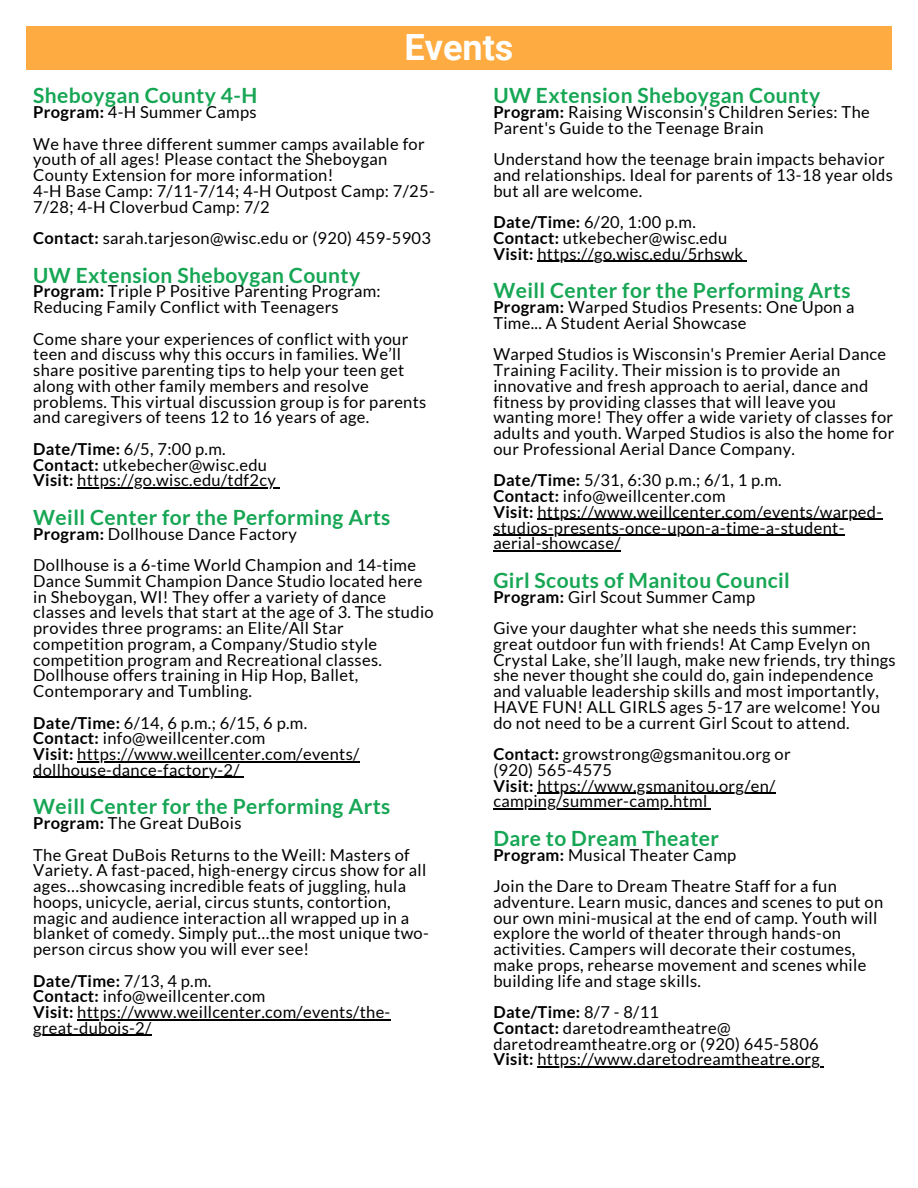
<style>
.page{position:relative;width:918px;height:1188px;background:#fff}
.page>*{position:absolute;margin:0;border:0;box-sizing:border-box;transform-origin:0 0}
.t1{font:700 36.15px "Roboto";color:#fff}
.t2{font:700 21px "Lato";letter-spacing:.02em;color:#16a654}
.t3{font:16.5px/15.8px "Lato";letter-spacing:.02em;color:#000}
.t4{font:700 16.5px "Lato";letter-spacing:.02em;color:#000}
.s1{font-weight:700}
.s2{font-weight:400}
</style>
<div class="page">
<div style="left:26px;top:26px;width:866px;height:44px;background:#feab41"></div>
<hr style="left:537px;top:261px;width:206px;height:1px;background:#000">
<hr style="left:77px;top:487px;width:199px;height:2px;background:#000">
<hr style="left:537px;top:519px;width:345px;height:1px;background:#000">
<hr style="left:493px;top:535px;width:352px;height:1px;background:#000">
<hr style="left:493px;top:550px;width:128px;height:2px;background:#000">
<hr style="left:77px;top:761px;width:283px;height:1px;background:#000">
<hr style="left:33px;top:777px;width:207px;height:1px;background:#000">
<hr style="left:77px;top:1019px;width:314px;height:1px;background:#000">
<hr style="left:33px;top:1035px;width:119px;height:1px;background:#000">
<hr style="left:537px;top:793px;width:239px;height:1px;background:#000">
<hr style="left:493px;top:808px;width:215px;height:2px;background:#000">
<hr style="left:537px;top:1066px;width:283px;height:2px;background:#000">
<h1 class="t1" style="left:404px;top:27px;width:111px">Events</h1>
<h2 class="t2" style="left:493px;top:83px;width:328px">UW Extension Sheboygan County</h2>
<p class="t3" style="left:493px;top:104px;width:378px"><span class="s1">Program:</span> Raising Wisconsin's Children Series: The<br>Parent's Guide to the Teenage Brain</p>
<p class="t3" style="left:493px;top:151px;width:401px">Understand how the teenage brain impacts behavior and relationships. Ideal for parents of 13-18 year olds but all are welcome.</p>
<p class="t3" style="left:493px;top:214px;width:204px"><span class="s1">Date/Time:</span> 6/20, 1:00 p.m.</p>
<p class="t3" style="left:493px;top:230px;width:235px"><span class="s1">Contact:</span> utkebecher@wisc.edu</p>
<p class="t3" style="left:493px;top:246px;width:251px"><span class="s1">Visit:</span> https://go.wisc.edu/5rhswk</p>
<p class="t2" style="left:33px;top:83px;width:226px">Sheboygan County 4-H</p>
<p class="t3" style="left:33px;top:104px;width:225px"><span class="s1">Program:</span> 4-H Summer Camps</p>
<p class="t3" style="left:33px;top:135px;width:393px">We have three different summer camps available for youth of all ages! Please contact the Sheboygan<br>County Extension for more information!</p>
<p class="t3" style="left:33px;top:183px;width:403px">4-H Base Camp: 7/11-7/14; 4-H Outpost Camp: 7/25-<br>7/28; 4-H Cloverbud Camp: 7/2</p>
<h2 class="t3" style="left:33px;top:230px;width:399px"><span class="s1">Contact:</span> sarah.tarjeson@wisc.edu or (920) 459-5903</h2>
<p class="t2" style="left:33px;top:262px;width:328px">UW Extension Sheboygan County</p>
<p class="t3" style="left:33px;top:283px;width:349px"><span class="s1">Program:</span> Triple P Positive Parenting Program:<br>Reducing Family Conflict with Teenagers</p>
<p class="t3" style="left:33px;top:330px;width:395px">Come share your experiences of conflict with your teen and discuss why this occurs in families. We’ll share positive parenting tips to help your teen get along with other family members and resolve problems. This virtual discussion group is for parents and caregivers of teens 12 to 16 years of age.</p>
<p class="t3" style="left:33px;top:441px;width:194px"><span class="s1">Date/Time:</span> 6/5, 7:00 p.m.</p>
<p class="t3" style="left:33px;top:456px;width:235px"><span class="s1">Contact:</span> utkebecher@wisc.edu</p>
<h2 class="t3" style="left:33px;top:472px;width:244px"><span class="s1">Visit:</span> https://go.wisc.edu/tdf2cy</h2>
<p class="t2" style="left:493px;top:278px;width:359px">Weill Center for the Performing Arts</p>
<p class="t3" style="left:493px;top:299px;width:363px"><span class="s1">Program:</span> Warped Studios Presents: One Upon a<br>Time... A Student Aerial Showcase</p>
<p class="t3" style="left:493px;top:346px;width:403px">Warped Studios is Wisconsin's Premier Aerial Dance Training Facility. Their mission is to provide an innovative and fresh approach to aerial, dance and fitness by providing classes that will leave you wanting more! They offer a wide variety of classes for adults and youth. Warped Studios is also the home for our Professional Aerial Dance Company.</p>
<p class="t3" style="left:493px;top:472px;width:290px"><span class="s1">Date/Time:</span> 5/31, 6:30 p.m.; 6/1, 1 p.m.</p>
<p class="t3" style="left:493px;top:488px;width:234px"><span class="s1">Contact:</span> info@weillcenter.com</p>
<p class="t3" style="left:493px;top:504px;width:390px"><span class="s1">Visit:</span> https://www.weillcenter.com/events/warped-</p>
<p class="t3" style="left:493px;top:519px;width:353px">studios-presents-once-upon-a-time-a-student&shy;aerial-showcase/</p>
<p class="t2" style="left:33px;top:504px;width:359px">Weill Center for the Performing Arts</p>
<p class="t3" style="left:33px;top:525px;width:265px"><span class="s1">Program:</span> Dollhouse Dance Factory</p>
<p class="t3" style="left:33px;top:557px;width:402px">Dollhouse is a 6-time World Champion and 14-time Dance Summit Champion Dance Studio located here in Sheboygan, WI! They offer a variety of dance classes and levels that start at the age of 3. The studio provides three programs: an Elite/All Star competition program, a Company/Studio style competition program and Recreational classes.<br>Dollhouse offers training in Hip Hop, Ballet, Contemporary and Tumbling.</p>
<p class="t3" style="left:33px;top:714px;width:276px"><span class="s1">Date/Time:</span> 6/14, 6 p.m.; 6/15, 6 p.m.</p>
<p class="t3" style="left:33px;top:730px;width:234px"><span class="s1">Contact:</span> info@weillcenter.com</p>
<p class="t3" style="left:33px;top:746px;width:328px"><span class="s1">Visit:</span> https://www.weillcenter.com/events/</p>
<p class="t3" style="left:33px;top:762px;width:208px">dollhouse-dance-factory-2/</p>
<p class="t2" style="left:33px;top:794px;width:359px">Weill Center for the Performing Arts</p>
<p class="t3" style="left:33px;top:815px;width:210px"><span class="s1">Program:</span> The Great DuBois</p>
<h2 class="t3" style="left:33px;top:846px;width:397px">The Great DuBois Returns to the Weill: Masters of Variety. A fast-paced, high-energy circus show for all ages…showcasing incredible feats of juggling, hula hoops, unicycle, aerial, circus stunts, contortion, magic and audience interaction all wrapped up in a blanket of comedy. Simply put…the most unique two&shy;person circus show you will ever see!</h2>
<p class="t4" style="left:33px;top:970px;width:180px">Date/Time: <span class="s2">7/13, 4 p.m.</span></p>
<p class="t3" style="left:33px;top:988px;width:234px"><span class="s1">Contact:</span> info@weillcenter.com</p>
<p class="t3" style="left:33px;top:1004px;width:359px"><span class="s1">Visit:</span> https://www.weillcenter.com/events/the-</p>
<p class="t3" style="left:33px;top:1020px;width:120px">great-dubois-2/</p>
<h2 class="t2" style="left:493px;top:567px;width:298px">Girl Scouts of Manitou Council</h2>
<h2 class="t3" style="left:493px;top:588px;width:263px"><span class="s1">Program:</span> Girl Scout Summer Camp</h2>
<p class="t3" style="left:493px;top:620px;width:404px">Give your daughter what she needs this summer: great outdoor fun with friends! At Camp Evelyn on Crystal Lake, she’ll laugh, make new friends, try things she never thought she could do, gain independence and valuable leadership skills and most importantly, HAVE FUN! ALL GIRLS ages 5-17 are welcome! You do not need to be a current Girl Scout to attend.</p>
<p class="t3" style="left:493px;top:746px;width:299px"><span class="s1">Contact:</span> growstrong@gsmanitou.org or</p>
<p class="t3" style="left:493px;top:762px;width:120px">(920) 565-4575</p>
<p class="t3" style="left:493px;top:777px;width:284px"><span class="s1">Visit:</span> https://www.gsmanitou.org/en/ camping/summer-camp.html</p>
<p class="t2" style="left:493px;top:825px;width:227px">Dare to Dream Theater</p>
<p class="t3" style="left:493px;top:838px;width:345px;line-height:31.5px"><span class="s1">Program:</span> Musical Theater Camp<br>Join the Dare to Dream Theatre Staff for a fun</p>
<p class="t3" style="left:493px;top:894px;width:391px">adventure. Learn music, dances and scenes to put on our own mini-musical at the end of camp. Youth will explore the world of theater through hands-on activities. Campers will decorate their costumes, make props, rehearse movement and scenes while building life and stage skills.</p>
<p class="t3" style="left:493px;top:1004px;width:328px"><span class="s1">Date/Time:</span> 8/7 - 8/11<br><span class="s1">Contact:</span> daretodreamtheatre@ daretodreamtheatre.org or (920) 645-5806<br><span class="s1">Visit:</span> https://www.daretodreamtheatre.org</p>
</div>
